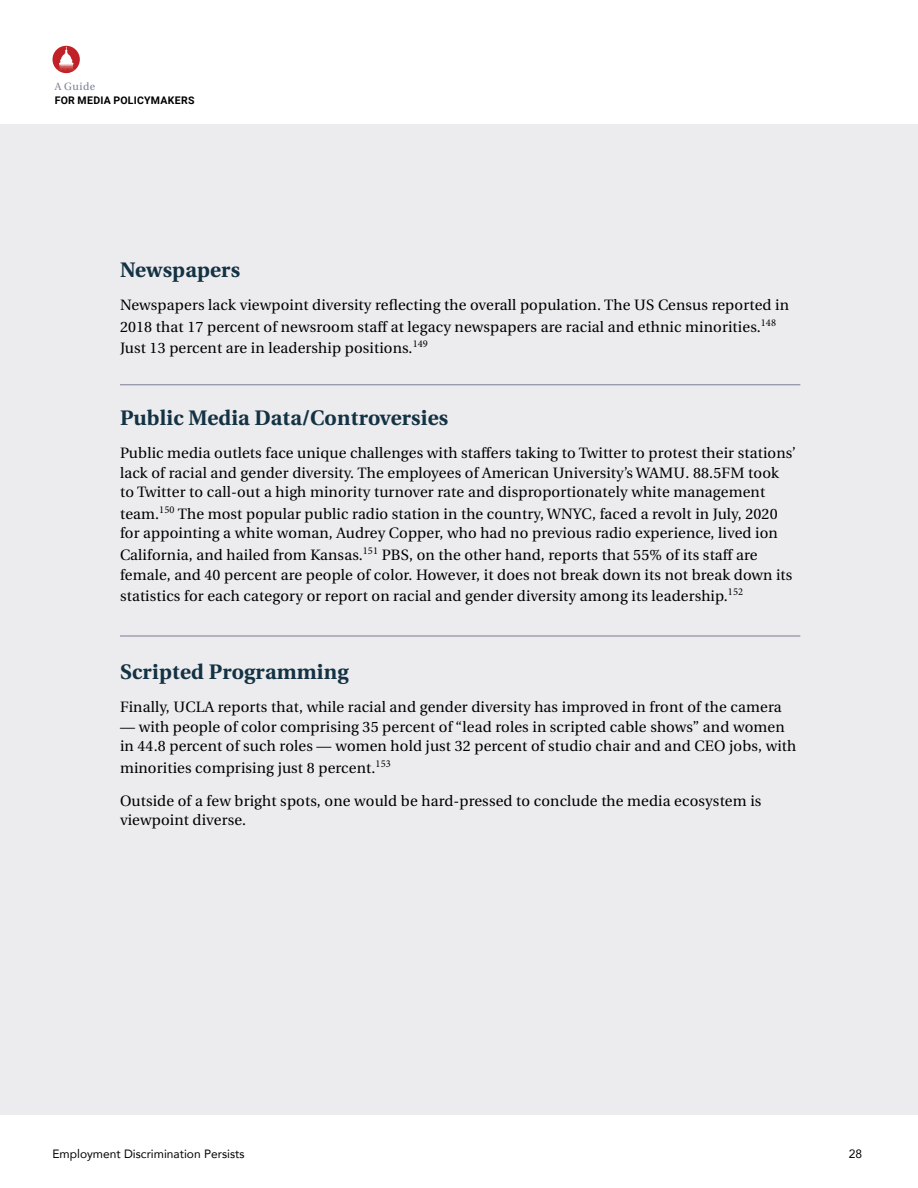
<style>
.page{position:relative;width:918px;height:1188px;background:#fff}
.page>*{position:absolute;margin:0;border:0;box-sizing:border-box;transform-origin:0 0}
.t1{font:700 21px "Heuristica";letter-spacing:.01em;color:#133243}
.t2{font:15px/19.5px "Heuristica";letter-spacing:.01em;color:#000}
.t3{font:12px "Avenir";color:#000}
.t4{font:700 10.5px "Roboto";letter-spacing:.03em;color:#000}
.t5{font:10.5px "Heuristica";letter-spacing:.04em;color:#787e95}
</style>
<div class="page">
<div style="left:0;top:124px;width:918px;height:991px;background:#ecebed"></div>
<svg style="left:52px;top:46px;width:28px;height:27px"></svg>
<svg style="left:59px;top:47px;width:15px;height:18px"></svg>
<img style="left:59px;top:64px;width:14px;height:5px">
<hr style="left:120px;top:636px;width:680px;height:1px;background:#787e95">
<hr style="left:120px;top:384px;width:680px;height:1px;background:#787e95">
<p class="t5" style="left:55px;top:78px;width:42px">A Guide</p>
<p class="t4" style="left:55px;top:92px;width:141px">FOR MEDIA POLICYMAKERS</p>
<h1 class="t1" style="left:120px;top:253px;width:122px">Newspapers</h1>
<p class="t2" style="left:120px;top:294px;width:671px;line-height:21.6px">Newspapers lack viewpoint diversity reflecting the overall population. The US Census reported in<br>2018 that 17 percent of newsroom staff at legacy newspapers are racial and ethnic minorities.<sup>148<br></sup>Just 13 percent are in leadership positions.<sup>149</sup></p>
<h1 class="t1" style="left:120px;top:401px;width:330px">Public Media Data/Controversies</h1>
<p class="t2" style="left:120px;top:444px;width:678px">Public media outlets face unique challenges with staffers taking to Twitter to protest their stations’ lack of racial and gender diversity. The employees of American University’s WAMU. 88.5FM took to Twitter to call-out a high minority turnover rate and disproportionately white management</p>
<p class="t2" style="left:120px;top:504px;width:659px">team.<sup>150</sup> The most popular public radio station in the country, WNYC, faced a revolt in July, 2020 for appointing a white woman, Audrey Copper, who had no previous radio experience, lived ion</p>
<p class="t2" style="left:120px;top:545px;width:674px">California, and hailed from Kansas.<sup>151</sup> PBS, on the other hand, reports that 55% of its staff are female, and 40 percent are people of color. However, it does not break down its not break down its</p>
<p class="t2" style="left:120px;top:586px;width:625px">statistics for each category or report on racial and gender diversity among its leadership.<sup>152</sup></p>
<h1 class="t1" style="left:120px;top:655px;width:230px">Scripted Programming</h1>
<p class="t2" style="left:120px;top:697px;width:663px">Finally, UCLA reports that, while racial and gender diversity has improved in front of the camera</p>
<p class="t2" style="left:120px;top:717px;width:678px">— with people of color comprising 35 percent of “lead roles in scripted cable shows” and women in 44.8 percent of such roles — women hold just 32 percent of studio chair and and CEO jobs, with</p>
<p class="t2" style="left:120px;top:758px;width:272px">minorities comprising just 8 percent.<sup>153</sup></p>
<p class="t2" style="left:120px;top:791px;width:643px">Outside of a few bright spots, one would be hard-pressed to conclude the media ecosystem is viewpoint diverse.</p>
<p class="t3" style="left:52px;top:1145px;width:194px">Employment Discrimination Persists</p>
<p class="t3" style="left:849px;top:1145px;width:15px">28</p>
</div>
